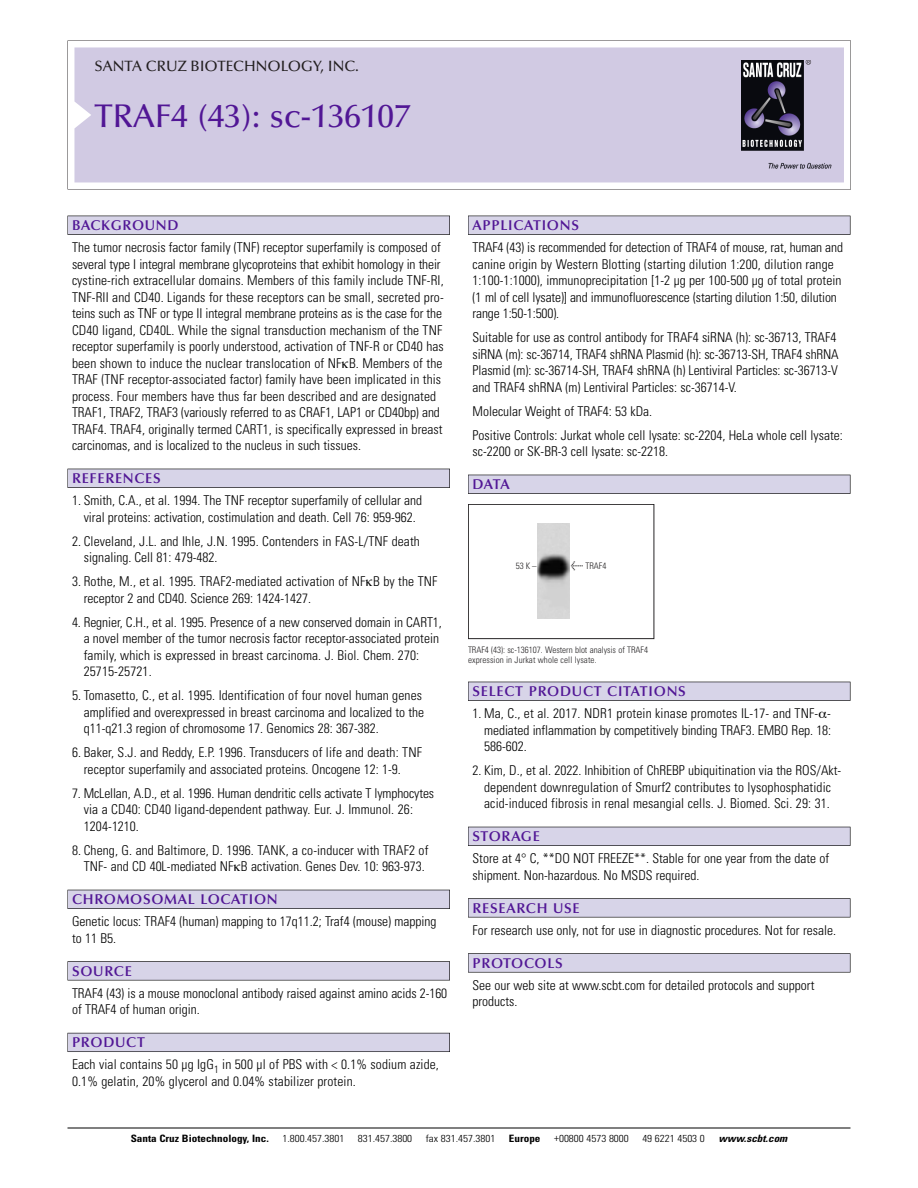
<style>
.page{position:relative;width:918px;height:1188px;background:#fff}
.page>*{position:absolute;margin:0;border:0;box-sizing:border-box;transform-origin:0 0}
.t1{font:500 33px "Optima";color:#511695}
.t2{font:500 15px "Optima";color:#231f20}
.t3{font:600 14.25px "Optima";letter-spacing:.05em;color:#511695}
.t4{font:300 condensed 13.5px/16.5px "Univers";color:#000}
.t5{font:300 condensed 10.2px "Univers";color:#000;scale:1.1 1}
.t6{font:700 condensed 10.2px "Univers";color:#000;scale:1.1 1}
.t7{font:italic 700 condensed 10.2px "Univers";color:#000;scale:1.1 1}
.t8{font:300 condensed 9px/10.5px "Univers";color:#272526}
.s1{font-family:"Meta Plus";font-weight:400;font-stretch:normal;font-size:10.5px}
</style>
<div class="page">
<svg style="left:68px;top:40px;width:783px;height:149px"></svg>
<div style="left:74px;top:47px;width:770px;height:135px;background:#d1cae3"></div>
<img style="left:741px;top:60px;width:90px;height:108px">
<div style="left:68px;top:216px;width:382px;height:19px;background:#535256"></div>
<div style="left:68px;top:216px;width:381px;height:18px;background:#d7d4e8"></div>
<div style="left:68px;top:469px;width:382px;height:19px;background:#525156"></div>
<div style="left:68px;top:469px;width:381px;height:18px;background:#d7d4e8"></div>
<div style="left:68px;top:890px;width:382px;height:19px;background:#515057"></div>
<div style="left:68px;top:890px;width:381px;height:18px;background:#d7d4e8"></div>
<div style="left:68px;top:961px;width:382px;height:19px;background:#575659"></div>
<div style="left:68px;top:962px;width:381px;height:18px;background:#d7d4e8"></div>
<div style="left:68px;top:1033px;width:382px;height:19px;background:#595860"></div>
<div style="left:68px;top:1033px;width:381px;height:18px;background:#d7d4e8"></div>
<div style="left:468px;top:216px;width:382px;height:19px;background:#535256"></div>
<div style="left:468px;top:216px;width:382px;height:18px;background:#d7d4e8"></div>
<div style="left:468px;top:475px;width:382px;height:19px;background:#525156"></div>
<div style="left:468px;top:475px;width:382px;height:18px;background:#d7d4e8"></div>
<div style="left:468px;top:682px;width:382px;height:19px;background:#525156"></div>
<div style="left:468px;top:682px;width:382px;height:18px;background:#d7d4e8"></div>
<div style="left:468px;top:827px;width:382px;height:19px;background:#515057"></div>
<div style="left:468px;top:827px;width:382px;height:18px;background:#d7d4e8"></div>
<div style="left:468px;top:898px;width:382px;height:19px;background:#575659"></div>
<div style="left:468px;top:899px;width:382px;height:18px;background:#d7d4e8"></div>
<svg style="left:468px;top:953px;width:382px;height:20px"></svg>
<div style="left:468px;top:954px;width:382px;height:18px;background:#d7d4e8"></div>
<hr style="left:68px;top:1128px;width:782px;height:1px;background:#000">
<div style="left:468px;top:504px;width:186px;height:135px;border:1px solid #272526"></div>
<img style="left:538px;top:524px;width:32px;height:94px">
<p class="t2" style="left:94px;top:60px;width:266px">SANTA CRUZ BIOTECHNOLOGY, INC.</p>
<p class="t1" style="left:94px;top:102px;width:318px">TRAF4 (43): sc-136107</p>
<p class="t3" style="left:72px;top:219px;width:108px">BACKGROUND</p>
<p class="t4" style="left:72px;top:240px;width:373px">The tumor necrosis factor family (TNF) receptor superfamily is composed of several type I integral membrane glycoproteins that exhibit homology in their cystine-rich extracellular domains. Members of this family include TNF-RI, TNF-RII and CD40. Ligands for these receptors can be small, secreted pro&shy;teins such as TNF or type II integral membrane proteins as is the case for the CD40 ligand, CD40L. While the signal transduction mechanism of the TNF receptor superfamily is poorly understood, activation of TNF-R or CD40 has been shown to induce the nuclear translocation of NF B. Members of the TRAF (TNF receptor-associated factor) family have been implicated in this process. Four members have thus far been described and are designated TRAF1, TRAF2, TRAF3 (variously referred to as CRAF1, LAP1 or CD40bp) and TRAF4. TRAF4, originally termed CART1, is specifically expressed in breast carcinomas, and is localized to the nucleus in such tissues.</p>
<p class="t3" style="left:72px;top:472px;width:90px">REFERENCES</p>
<p class="t4" style="left:72px;top:493px;width:352px;text-align:center">1. Smith, C.A., et al. 1994. The TNF receptor superfamily of cellular and viral proteins: activation, costimulation and death. Cell 76: 959-962.</p>
<p class="t4" style="left:84px;top:534px;width:338px;text-indent:-12px">2. Cleveland, J.L. and Ihle, J.N. 1995. Contenders in FAS-L/TNF death signaling. Cell 81: 479-482.</p>
<p class="t4" style="left:84px;top:574px;width:355px;text-indent:-12px">3. Rothe, M., et al. 1995. TRAF2-mediated activation of NF B by the TNF receptor 2 and CD40. Science 269: 1424-1427.</p>
<p class="t4" style="left:84px;top:615px;width:360px;text-indent:-12px">4. Regnier, C.H., et al. 1995. Presence of a new conserved domain in CART1, a novel member of the tumor necrosis factor receptor-associated protein family, which is expressed in breast carcinoma. J. Biol. Chem. 270:<br>25715-25721.</p>
<p class="t4" style="left:84px;top:688px;width:342px;text-indent:-12px">5. Tomasetto, C., et al. 1995. Identification of four novel human genes amplified and overexpressed in breast carcinoma and localized to the q11-q21.3 region of chromosome 17. Genomics 28: 367-382.</p>
<p class="t4" style="left:84px;top:745px;width:340px;text-indent:-12px">6. Baker, S.J. and Reddy, E.P. 1996. Transducers of life and death: TNF receptor superfamily and associated proteins. Oncogene 12: 1-9.</p>
<p class="t4" style="left:84px;top:786px;width:352px;text-indent:-12px">7. McLellan, A.D., et al. 1996. Human dendritic cells activate T lymphocytes via a CD40: CD40 ligand-dependent pathway. Eur. J. Immunol. 26:<br>1204-1210.</p>
<p class="t4" style="left:72px;top:843px;width:358px;text-align:right">8. Cheng, G. and Baltimore, D. 1996. TANK, a co-inducer with TRAF2 of<br>TNF- and CD 40L-mediated NF B activation. Genes Dev. 10: 963-973.</p>
<p class="t3" style="left:72px;top:893px;width:207px">CHROMOSOMAL LOCATION</p>
<p class="t4" style="left:72px;top:915px;width:366px">Genetic locus: TRAF4 (human) mapping to 17q11.2; Traf4 (mouse) mapping to 11 B5.</p>
<p class="t3" style="left:72px;top:965px;width:61px">SOURCE</p>
<p class="t4" style="left:72px;top:986px;width:377px">TRAF4 (43) is a mouse monoclonal antibody raised against amino acids 2-160 of TRAF4 of human origin.</p>
<p class="t3" style="left:72px;top:1036px;width:74px">PRODUCT</p>
<p class="t4" style="left:72px;top:1058px;width:368px">Each vial contains 50 µg IgG<sub>1</sub> in 500 µl of PBS with &lt; 0.1% sodium azide,<br>0.1% gelatin, 20% glycerol and 0.04% stabilizer protein.</p>
<p class="t3" style="left:473px;top:219px;width:108px">APPLICATIONS</p>
<p class="t4" style="left:473px;top:240px;width:372px">TRAF4 (43) is recommended for detection of TRAF4 of mouse, rat, human and canine origin by Western Blotting (starting dilution 1:200, dilution range 1:100-1:1000), immunoprecipitation [1-2 µg per 100-500 µg of total protein (1 ml of cell lysate)] and immunofluorescence (starting dilution 1:50, dilution range 1:50-1:500).</p>
<p class="t4" style="left:473px;top:330px;width:368px">Suitable for use as control antibody for TRAF4 siRNA (h): sc-36713, TRAF4 siRNA (m): sc-36714, TRAF4 shRNA Plasmid (h): sc-36713-SH, TRAF4 shRNA Plasmid (m): sc-36714-SH, TRAF4 shRNA (h) Lentiviral Particles: sc-36713-V and TRAF4 shRNA (m) Lentiviral Particles: sc-36714-V.</p>
<p class="t4" style="left:473px;top:404px;width:181px">Molecular Weight of TRAF4: 53 kDa.</p>
<p class="t4" style="left:473px;top:428px;width:372px">Positive Controls: Jurkat whole cell lysate: sc-2204, HeLa whole cell lysate: sc-2200 or SK-BR-3 cell lysate: sc-2218.</p>
<p class="t3" style="left:473px;top:478px;width:39px">DATA</p>
<p class="t8" style="left:516px;top:561px;width:22px">53 K –</p>
<p class="t8" style="left:571px;top:562px;width:37px"><span class="s1">&lt;</span> TRAF4</p>
<p class="t8" style="left:468px;top:645px;width:182px">TRAF4 (43): sc-136107. Western blot analysis of TRAF4 expression in Jurkat whole cell lysate.</p>
<p class="t3" style="left:473px;top:685px;width:215px">SELECT PRODUCT CITATIONS</p>
<p class="t4" style="left:484px;top:706px;width:349px;text-align:justify;text-indent:-12px">1. Ma, C., et al. 2017. NDR1 protein kinase promotes IL-17- and TNF- - mediated inflammation by competitively binding TRAF3. EMBO Rep. 18:<br>586-602.</p>
<p class="t4" style="left:473px;top:763px;width:370px;text-align:center">2. Kim, D., et al. 2022. Inhibition of ChREBP ubiquitination via the ROS/Akt&shy;dependent downregulation of Smurf2 contributes to lysophosphatidic acid-induced fibrosis in renal mesangial cells. J. Biomed. Sci. 29: 31.</p>
<p class="t3" style="left:473px;top:830px;width:69px">STORAGE</p>
<p class="t4" style="left:473px;top:852px;width:358px">Store at 4° C, **DO NOT FREEZE**. Stable for one year from the date of shipment. Non-hazardous. No MSDS required.</p>
<p class="t3" style="left:473px;top:902px;width:109px">RESEARCH USE</p>
<p class="t4" style="left:473px;top:923px;width:365px">For research use only, not for use in diagnostic procedures. Not for resale.</p>
<p class="t3" style="left:473px;top:957px;width:92px">PROTOCOLS</p>
<p class="t4" style="left:473px;top:978px;width:343px">See our web site at www.scbt.com for detailed protocols and support products.</p>
<p class="t6" style="left:131px;top:1135px;width:127px">Santa Cruz Biotechnology, Inc.</p>
<p class="t5" style="left:282px;top:1135px;width:58px">1.800.457.3801</p>
<p class="t5" style="left:358px;top:1135px;width:51px">831.457.3800</p>
<p class="t5" style="left:426px;top:1135px;width:65px">fax 831.457.3801</p>
<p class="t6" style="left:509px;top:1135px;width:30px">Europe</p>
<p class="t5" style="left:554px;top:1135px;width:69px">+00800 4573 8000</p>
<p class="t5" style="left:642px;top:1135px;width:58px">49 6221 4503 0</p>
<p class="t7" style="left:719px;top:1135px;width:66px">www.scbt.com</p>
</div>
